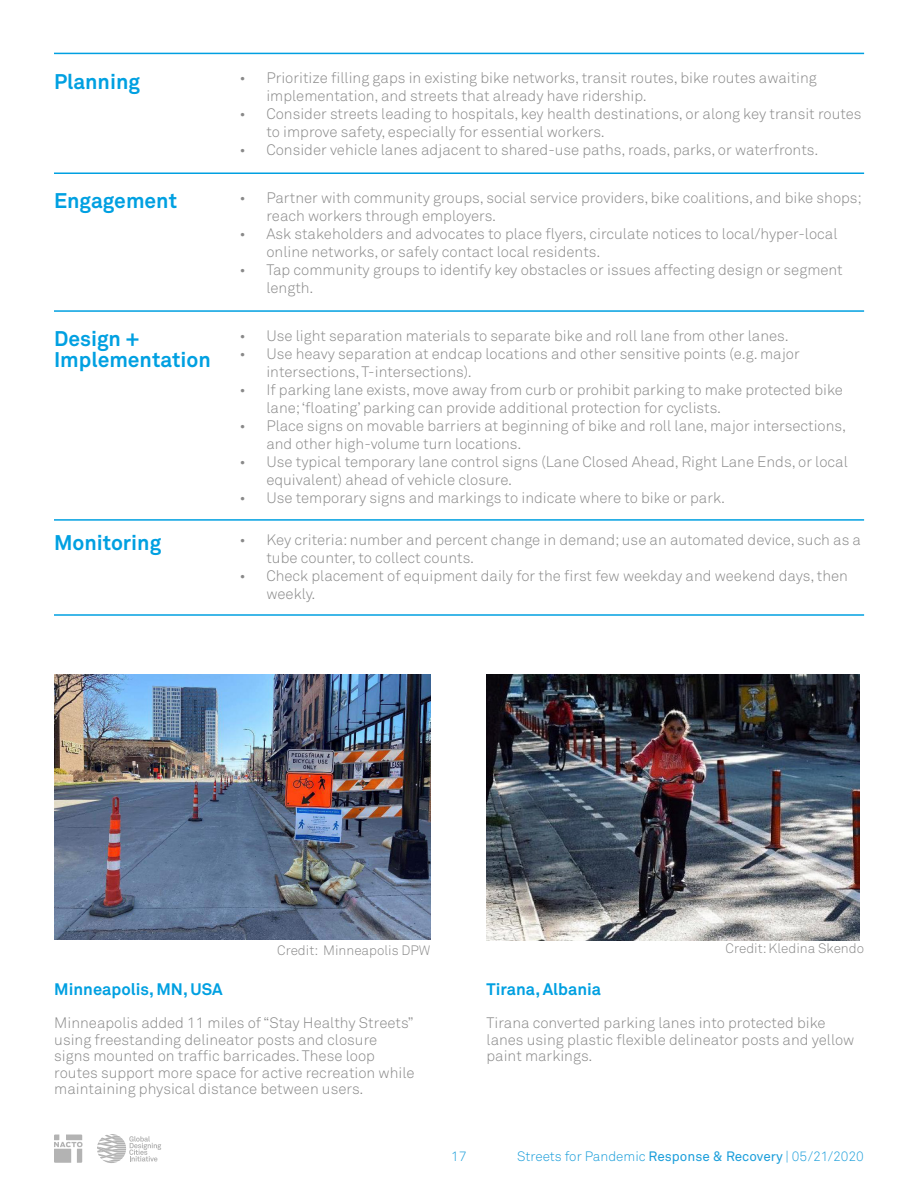
<style>
.page{position:relative;width:918px;height:1188px;background:#fff}
.page>*{position:absolute;margin:0;border:0;box-sizing:border-box;transform-origin:0 0}
.t1{font:700 21px/21px "Akkurat";color:#00a0e1}
.t2{font:700 16.5px "Akkurat";color:#00a0e1}
.t3{font:300 15px/18px "Akkurat";color:#898989}
.t4{font:300 13.5px "Akkurat";color:#1b9eda}
.t5{font:300 13.5px "Akkurat";color:#898989}
.s1{font-weight:400}
</style>
<div class="page">
<svg style="left:54px;top:1135px;width:29px;height:28px"></svg>
<svg style="left:97px;top:1134px;width:64px;height:29px"></svg>
<img style="left:54px;top:675px;width:377px;height:265px">
<img style="left:487px;top:675px;width:372px;height:265px">
<hr style="left:54px;top:53px;width:810px;height:1px;background:#00a0e1">
<hr style="left:54px;top:310px;width:810px;height:2px;background:#00a0e1">
<hr style="left:54px;top:173px;width:810px;height:1px;background:#00a0e1">
<hr style="left:54px;top:519px;width:810px;height:2px;background:#00a0e1">
<hr style="left:54px;top:614px;width:810px;height:2px;background:#00a0e1">
<h1 class="t1" style="left:54px;top:71px;width:88px">Planning</h1>
<h1 class="t1" style="left:54px;top:190px;width:125px">Engagement</h1>
<h1 class="t1" style="left:54px;top:328px;width:158px">Design +<br>Implementation</h1>
<h1 class="t1" style="left:54px;top:533px;width:109px">Monitoring</h1>
<p class="t3" style="left:266px;top:69px;width:552px;text-indent:-27px">• Prioritize filling gaps in existing bike networks, transit routes, bike routes awaiting implementation, and streets that already have ridership.</p>
<p class="t3" style="left:266px;top:105px;width:597px;text-indent:-27px">• Consider streets leading to hospitals, key health destinations, or along key transit routes to improve safety, especially for essential workers.</p>
<p class="t3" style="left:239px;top:141px;width:581px">• Consider vehicle lanes adjacent to shared-use paths, roads, parks, or waterfronts.</p>
<p class="t3" style="left:266px;top:189px;width:597px;text-indent:-27px">• Partner with community groups, social service providers, bike coalitions, and bike shops; reach workers through employers.</p>
<p class="t3" style="left:266px;top:225px;width:573px;text-indent:-27px">• Ask stakeholders and advocates to place flyers, circulate notices to local/hyper-local online networks, or safely contact local residents.</p>
<p class="t3" style="left:266px;top:261px;width:578px;text-indent:-27px">• Tap community groups to identify key obstacles or issues affecting design or segment length.</p>
<p class="t3" style="left:239px;top:327px;width:551px">• Use light separation materials to separate bike and roll lane from other lanes.</p>
<p class="t3" style="left:266px;top:345px;width:535px;text-indent:-27px">• Use heavy separation at endcap locations and other sensitive points (e.g. major intersections, T-intersections).</p>
<p class="t3" style="left:266px;top:381px;width:578px;text-indent:-27px">• If parking lane exists, move away from curb or prohibit parking to make protected bike lane; ‘floating’ parking can provide additional protection for cyclists.</p>
<p class="t3" style="left:266px;top:417px;width:581px;text-indent:-27px">• Place signs on movable barriers at beginning of bike and roll lane, major intersections, and other high-volume turn locations.</p>
<p class="t3" style="left:266px;top:453px;width:583px;text-indent:-27px">• Use typical temporary lane control signs (Lane Closed Ahead, Right Lane Ends, or local equivalent) ahead of vehicle closure.</p>
<p class="t3" style="left:239px;top:489px;width:487px">• Use temporary signs and markings to indicate where to bike or park.</p>
<p class="t3" style="left:266px;top:531px;width:596px;text-indent:-27px">• Key criteria: number and percent change in demand; use an automated device, such as a tube counter, to collect counts.</p>
<p class="t3" style="left:266px;top:567px;width:583px;text-indent:-27px">• Check placement of equipment daily for the first few weekday and weekend days, then weekly.</p>
<p class="t5" style="left:277px;top:942px;width:155px">Credit: Minneapolis DPW</p>
<p class="t5" style="left:726px;top:941px;width:140px">Credit: Kledina Skendo</p>
<p class="t2" style="left:54px;top:979px;width:170px">Minneapolis, MN, USA</p>
<p class="t3" style="left:54px;top:1015px;width:362px;line-height:16.5px">Minneapolis added 11 miles of “Stay Healthy Streets” using freestanding delineator posts and closure signs mounted on traffic barricades. These loop routes support more space for active recreation while maintaining physical distance between users.</p>
<p class="t2" style="left:487px;top:979px;width:116px">Tirana, Albania</p>
<p class="t3" style="left:487px;top:1015px;width:369px;line-height:16.5px">Tirana converted parking lanes into protected bike lanes using plastic flexible delineator posts and yellow paint markings.</p>
<p class="t4" style="left:451px;top:1149px;width:17px">17</p>
<p class="t4" style="left:517px;top:1148px;width:348px">Streets for Pandemic <span class="s1">Response &amp; Recovery</span> | 05/21/2020</p>
</div>
